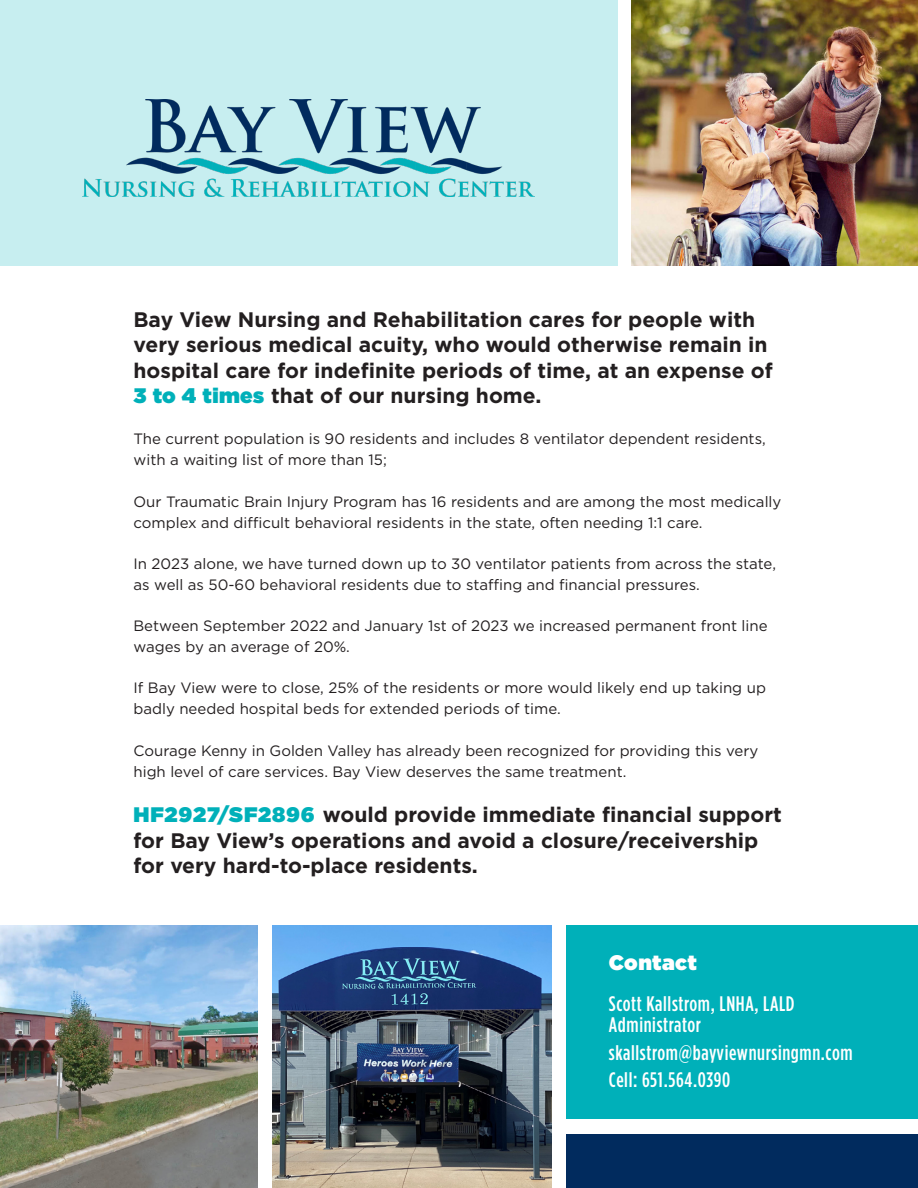
<style>
.page{position:relative;width:918px;height:1188px;background:#fff}
.page>*{position:absolute;margin:0;border:0;box-sizing:border-box;transform-origin:0 0}
.t1{font:700 21px/25.5px "Gotham";color:#231f20}
.t2{font:500 21px "Gotham Condensed";letter-spacing:.03em;color:#fff}
.t3{font:900 21px "Gotham";letter-spacing:.02em;color:#fff}
.t4{font:15px/21px "Gotham";color:#231f20}
.s1{font-weight:900;color:#00b0b9}
</style>
<div class="page">
<div style="left:0;top:0;width:618px;height:266px;background:#c7eef0"></div>
<img style="left:1px;top:926px;width:257px;height:262px">
<img style="left:82px;top:99px;width:452px;height:98px">
<img style="left:631px;top:0;width:287px;height:266px">
<div style="left:567px;top:926px;width:351px;height:193px;background:#00b0b9"></div>
<div style="left:567px;top:1134px;width:351px;height:54px;background:#012b5e"></div>
<img style="left:272px;top:926px;width:279px;height:262px">
<p class="t1" style="left:134px;top:306px;width:641px">Bay View Nursing and Rehabilitation cares for people with very serious medical acuity, who would otherwise remain in hospital care for indefinite periods of time, at an expense of <span class="s1">3 to 4 times</span> that of our nursing home.</p>
<p class="t4" style="left:134px;top:428px;width:634px">The current population is 90 residents and includes 8 ventilator dependent residents, with a waiting list of more than 15;</p>
<p class="t4" style="left:134px;top:491px;width:649px">Our Traumatic Brain Injury Program has 16 residents and are among the most medically complex and difficult behavioral residents in the state, often needing 1:1 care.</p>
<p class="t4" style="left:134px;top:553px;width:644px">In 2023 alone, we have turned down up to 30 ventilator patients from across the state, as well as 50-60 behavioral residents due to staffing and financial pressures.</p>
<p class="t4" style="left:134px;top:615px;width:636px">Between September 2022 and January 1st of 2023 we increased permanent front line wages by an average of 20%.</p>
<p class="t4" style="left:134px;top:677px;width:634px">If Bay View were to close, 25% of the residents or more would likely end up taking up badly needed hospital beds for extended periods of time.</p>
<p class="t4" style="left:134px;top:740px;width:626px">Courage Kenny in Golden Valley has already been recognized for providing this very high level of care services. Bay View deserves the same treatment.</p>
<p class="t1" style="left:134px;top:802px;width:650px"><span class="s1">HF2927/SF2896</span> would provide immediate financial support for Bay View’s operations and avoid a closure/receivership for very hard-to-place residents.</p>
<p class="t3" style="left:609px;top:947px;width:90px">Contact</p>
<p class="t2" style="left:609px;top:992px;width:187px">Scott Kallstrom, LNHA, LALD</p>
<p class="t2" style="left:609px;top:1013px;width:94px">Administrator</p>
<p class="t2" style="left:609px;top:1041px;width:245px">skallstrom@bayviewnursingmn.com</p>
<p class="t2" style="left:609px;top:1068px;width:123px">Cell: 651.564.0390</p>
</div>
